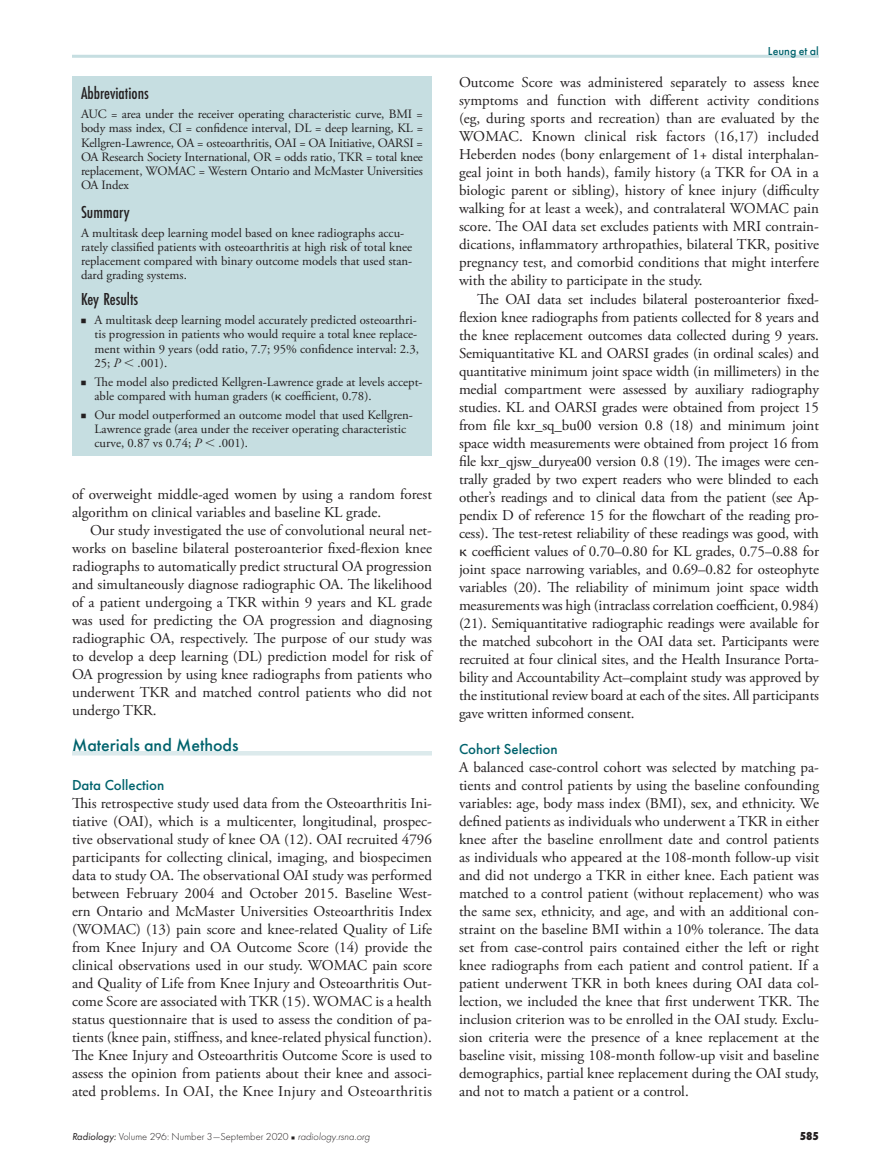
<style>
.page{position:relative;width:891px;height:1175px;background:#fff}
.page>*{position:absolute;margin:0;border:0;box-sizing:border-box;transform-origin:0 0}
.t1{font:500 18px "Futura PT Cond";color:#231f20}
.t2{font:500 18px "Futura PT";color:#00636d}
.t3{font:15px/18px "Adobe Garamond Pro";color:#231f20;text-align:justify}
.t4{font:500 15px "Futura PT";color:#00636d}
.t5{font:12.75px/14.2px "Adobe Garamond Pro";color:#231f20}
.t6{font:500 12px "Futura PT";color:#00636d}
.t7{font:800 12px "Futura PT Cond";color:#231f20}
.t8{font:300 10.5px "Futura PT";color:#231f20}
.s1{font-family:"Universal Newswith Comm Pi";font-size:9px}
.s2{font-style:italic}
.s3{font-family:"Universal Greekwith Math Pi"}
.s4{font-weight:400;font-style:italic}
.s5{font-family:"Universal Newswith Comm Pi";font-weight:400;font-size:6px}
</style>
<div class="page">
<hr style="left:72px;top:55px;width:747px;height:3px;background:#c6dee1">
<hr style="left:72px;top:751px;width:360px;height:4px;background:#dceaec">
<div style="left:72px;top:76px;width:360px;height:380px;background:#c6dee1"></div>
<p class="t1" style="left:81px;top:83px;width:69px">Abbreviations</p>
<p class="t5" style="left:81px;top:107px;width:344px;text-align:justify">AUC = area under the receiver operating characteristic curve, BMI = body mass index, CI = confidence interval, DL = deep learning, KL = Kellgren-Lawrence, OA = osteoarthritis, OAI = OA Initiative, OARSI = OA Research Society International, OR = odds ratio, TKR = total knee replacement, WOMAC = Western Ontario and McMaster Universities OA Index</p>
<p class="t1" style="left:81px;top:201px;width:50px">Summary</p>
<p class="t5" style="left:81px;top:226px;width:333px">A multitask deep learning model based on knee radiographs accu&shy;rately classified patients with osteoarthritis at high risk of total knee replacement compared with binary outcome models that used stan&shy;dard grading systems.</p>
<p class="t1" style="left:81px;top:289px;width:59px">Key Results</p>
<p class="t5" style="left:94px;top:313px;width:326px;text-indent:-14px"><span class="s1">n</span> A multitask deep learning model accurately predicted osteoarthri&shy;tis progression in patients who would require a total knee replace&shy;ment within 9 years (odd ratio, 7.7; 95% confidence interval: 2.3, 25; <span class="s2">P</span> <span class="s3">,</span> .001).</p>
<p class="t5" style="left:94px;top:375px;width:330px;text-indent:-14px"><span class="s1">n</span> The model also predicted Kellgren-Lawrence grade at levels accept&shy;able compared with human graders (<span class="s3">k</span> coefficient, 0.78).</p>
<p class="t5" style="left:94px;top:408px;width:320px;text-indent:-14px"><span class="s1">n</span> Our model outperformed an outcome model that used Kellgren-<br>Lawrence grade (area under the receiver operating characteristic curve, 0.87 vs 0.74; <span class="s2">P</span> <span class="s3">,</span> .001).</p>
<p class="t3" style="left:72px;top:485px;width:362px">of overweight middle-aged women by using a random forest algorithm on clinical variables and baseline KL grade.</p>
<p class="t3" style="left:72px;top:521px;width:362px;text-indent:18px">Our study investigated the use of convolutional neural net&shy;works on baseline bilateral posteroanterior fixed-flexion knee radiographs to automatically predict structural OA progression and simultaneously diagnose radiographic OA. The likelihood of a patient undergoing a TKR within 9 years and KL grade was used for predicting the OA progression and diagnosing radiographic OA, respectively. The purpose of our study was to develop a deep learning (DL) prediction model for risk of OA progression by using knee radiographs from patients who underwent TKR and matched control patients who did not undergo TKR.</p>
<p class="t2" style="left:72px;top:734px;width:168px">Materials and Methods</p>
<p class="t4" style="left:72px;top:776px;width:94px">Data Collection</p>
<p class="t3" style="left:72px;top:794px;width:362px">This retrospective study used data from the Osteoarthritis Ini&shy;tiative (OAI), which is a multicenter, longitudinal, prospec&shy;tive observational study of knee OA (12). OAI recruited 4796 participants for collecting clinical, imaging, and biospecimen data to study OA. The observational OAI study was performed between February 2004 and October 2015. Baseline West&shy;ern Ontario and McMaster Universities Osteoarthritis Index (WOMAC) (13) pain score and knee-related Quality of Life from Knee Injury and OA Outcome Score (14) provide the clinical observations used in our study. WOMAC pain score and Quality of Life from Knee Injury and Osteoarthritis Out&shy;come Score are associated with TKR (15). WOMAC is a health status questionnaire that is used to assess the condition of pa&shy;tients (knee pain, stiffness, and knee-related physical function).<br>The Knee Injury and Osteoarthritis Outcome Score is used to assess the opinion from patients about their knee and associ&shy;ated problems. In OAI, the Knee Injury and Osteoarthritis</p>
<p class="t6" style="left:768px;top:44px;width:52px">Leung et al</p>
<p class="t3" style="left:459px;top:74px;width:362px">Outcome Score was administered separately to assess knee symptoms and function with different activity conditions (eg, during sports and recreation) than are evaluated by the WOMAC. Known clinical risk factors (16,17) included Heberden nodes (bony enlargement of 1+ distal interphalan&shy;geal joint in both hands), family history (a TKR for OA in a biologic parent or sibling), history of knee injury (difficulty walking for at least a week), and contralateral WOMAC pain score. The OAI data set excludes patients with MRI contrain&shy;dications, inflammatory arthropathies, bilateral TKR, positive pregnancy test, and comorbid conditions that might interfere with the ability to participate in the study.</p>
<p class="t3" style="left:459px;top:290px;width:362px;text-indent:18px">The OAI data set includes bilateral posteroanterior fixed&shy;flexion knee radiographs from patients collected for 8 years and the knee replacement outcomes data collected during 9 years.<br>Semiquantitative KL and OARSI grades (in ordinal scales) and quantitative minimum joint space width (in millimeters) in the medial compartment were assessed by auxiliary radiography studies. KL and OARSI grades were obtained from project 15 from file kxr_sq_bu00 version 0.8 (18) and minimum joint space width measurements were obtained from project 16 from file kxr_qjsw_duryea00 version 0.8 (19). The images were cen&shy;trally graded by two expert readers who were blinded to each other’s readings and to clinical data from the patient (see Ap&shy;pendix D of reference 15 for the flowchart of the reading pro&shy;cess). The test-retest reliability of these readings was good, with <span class="s3">k</span> coefficient values of 0.70–0.80 for KL grades, 0.75–0.88 for joint space narrowing variables, and 0.69–0.82 for osteophyte variables (20). The reliability of minimum joint space width measurements was high (intraclass correlation coefficient, 0.984) (21). Semiquantitative radiographic readings were available for the matched subcohort in the OAI data set. Participants were recruited at four clinical sites, and the Health Insurance Porta&shy;bility and Accountability Act–complaint study was approved by the institutional review board at each of the sites. All participants gave written informed consent.</p>
<p class="t4" style="left:459px;top:739px;width:100px">Cohort Selection</p>
<p class="t3" style="left:459px;top:758px;width:362px">A balanced case-control cohort was selected by matching pa&shy;tients and control patients by using the baseline confounding variables: age, body mass index (BMI), sex, and ethnicity. We defined patients as individuals who underwent a TKR in either knee after the baseline enrollment date and control patients as individuals who appeared at the 108-month follow-up visit and did not undergo a TKR in either knee. Each patient was matched to a control patient (without replacement) who was the same sex, ethnicity, and age, and with an additional con&shy;straint on the baseline BMI within a 10% tolerance. The data set from case-control pairs contained either the left or right knee radiographs from each patient and control patient. If a patient underwent TKR in both knees during OAI data col&shy;lection, we included the knee that first underwent TKR. The inclusion criterion was to be enrolled in the OAI study. Exclu&shy;sion criteria were the presence of a knee replacement at the baseline visit, missing 108-month follow-up visit and baseline demographics, partial knee replacement during the OAI study, and not to match a patient or a control.</p>
<p class="t8" style="left:72px;top:1131px;width:300px"><span class="s4">Radiology:</span> Volume 296: Number 3—September 2020 <span class="s5">n</span> <span class="s2">radiology.rsna.org</span></p>
<p class="t7" style="left:800px;top:1129px;width:21px">585</p>
</div>
